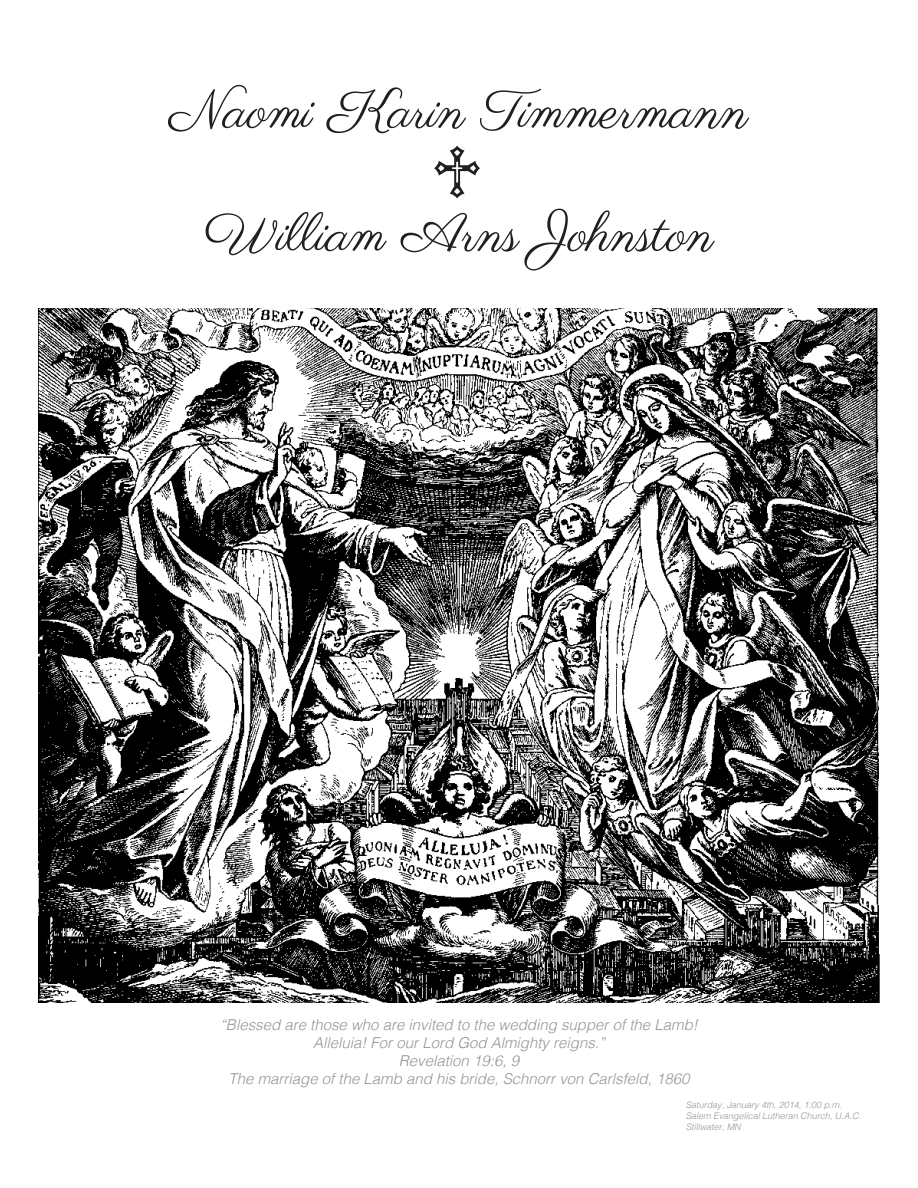
<style>
.page{position:relative;width:918px;height:1188px;background:#fff}
.page>*{position:absolute;margin:0;border:0;box-sizing:border-box;transform-origin:0 0}
.t1{font:72px "DejaVu LGC Sans";color:#231f20}
.t2{font:54px "Parisienne";color:#231f20}
.t3{font:italic 300 15px "Helvetica";color:#939598}
.t4{font:italic 300 9px "Helvetica";color:#939598}
</style>
<div class="page">
<img style="left:39px;top:309px;width:840px;height:693px">
<p class="t2" style="left:170px;top:78px;width:580px">Naomi Karin Timmermann</p>
<p class="t1" style="left:430px;top:121px;width:57px">♱</p>
<p class="t2" style="left:204px;top:201px;width:511px">William Arns Johnston</p>
<p class="t3" style="left:220px;top:1012px;width:479px">“Blessed are those who are invited to the wedding supper of the Lamb!</p>
<p class="t3" style="left:313px;top:1030px;width:293px">Alleluia! For our Lord God Almighty reigns.”</p>
<p class="t3" style="left:399px;top:1048px;width:122px">Revelation 19:6, 9</p>
<p class="t3" style="left:229px;top:1066px;width:462px">The marriage of the Lamb and his bride, Schnorr von Carlsfeld, 1860</p>
<p class="t4" style="left:686px;top:1097px;width:158px">Saturday, January 4th, 2014, 1:00 p.m.</p>
<p class="t4" style="left:686px;top:1108px;width:177px">Salem Evangelical Lutheran Church, U.A.C.</p>
<p class="t4" style="left:686px;top:1119px;width:56px">Stillwater, MN</p>
</div>
